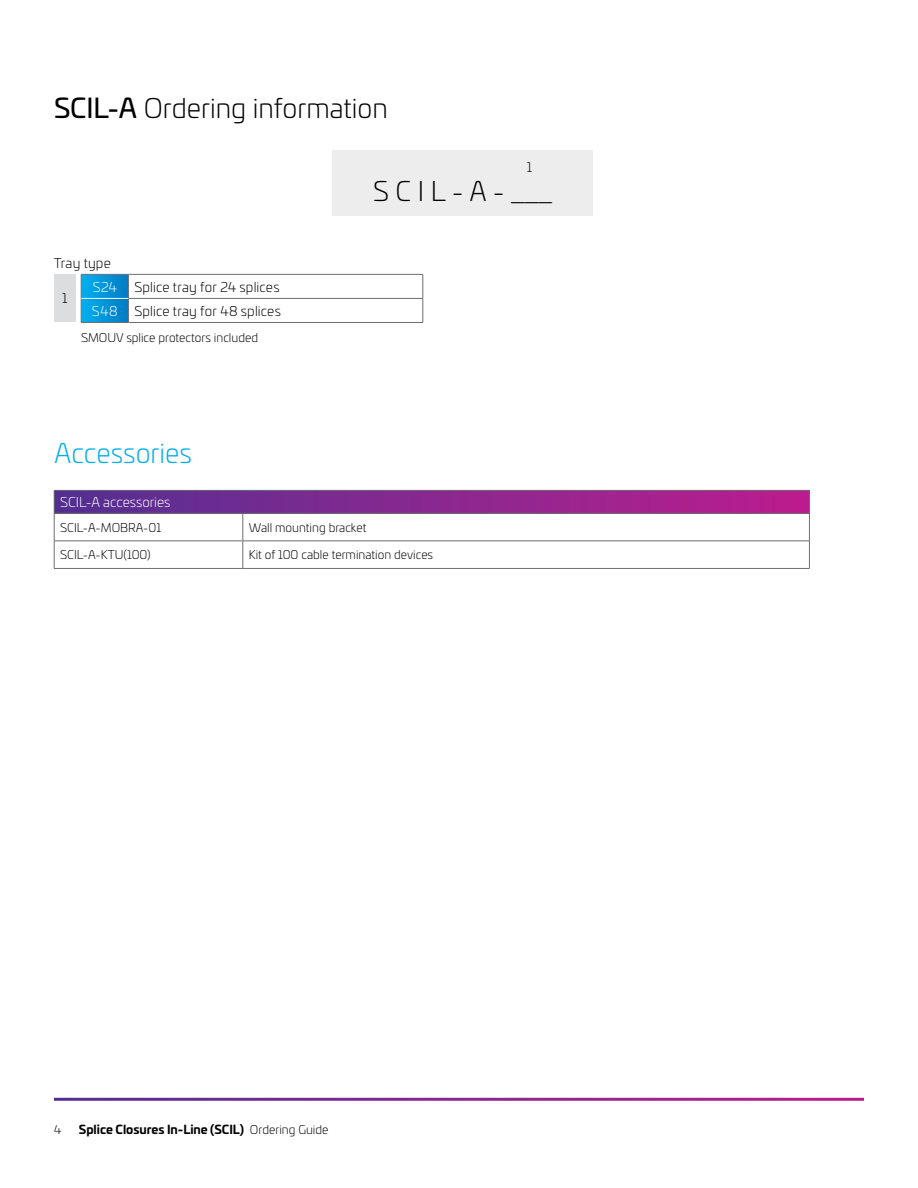
<style>
.page{position:relative;width:918px;height:1188px;background:#fff}
.page>*{position:absolute;margin:0;border:0;box-sizing:border-box;transform-origin:0 0}
.t1{font:300 27px "Univia Pro";color:#000}
.t2{font:300 27px "Univia Pro";color:#00aeef}
.t3{font:300 13.5px/24px "Univia Pro";letter-spacing:.015em;color:#000;text-align:right}
.t4{font:300 13.5px "Univia Pro";color:#fff}
.t5{font:300 12px "Univia Pro";color:#000}
.t6{font:700 12px "Univia Pro";color:#000}
.s1{font-weight:400}
.s2{color:#fff}
.s3{font-weight:300}
</style>
<div class="page">
<div style="left:332px;top:150px;width:261px;height:66px;background:#ededee"></div>
<svg style="left:81px;top:274px;width:343px;height:48px"></svg>
<hr style="left:81px;top:322px;width:47px;height:1px;background:#6d6e71">
<hr style="left:128px;top:322px;width:295px;height:1px;background:#6d6e71">
<hr style="left:81px;top:298px;width:47px;height:1px;background:#fff">
<div style="left:54px;top:274px;width:22px;height:48px;background:#dcddde"></div>
<div style="left:54px;top:490px;width:755px;height:23px;background:linear-gradient(to right,#543092,#bc1e8d)"></div>
<hr style="left:54px;top:490px;width:189px;height:1px;background:#6d6e71">
<hr style="left:243px;top:490px;width:567px;height:1px;background:#6d6e71">
<hr style="left:54px;top:513px;width:189px;height:1px;background:#6d6e71">
<hr style="left:243px;top:513px;width:567px;height:1px;background:#6d6e71">
<hr style="left:54px;top:541px;width:189px;height:1px;background:#6d6e71">
<svg style="left:54px;top:491px;width:1px;height:77px"></svg>
<hr style="left:243px;top:541px;width:567px;height:1px;background:#6d6e71">
<svg style="left:243px;top:513px;width:1px;height:55px"></svg>
<svg style="left:809px;top:491px;width:1px;height:77px"></svg>
<hr style="left:54px;top:568px;width:189px;height:1px;background:#6d6e71">
<hr style="left:243px;top:568px;width:567px;height:1px;background:#6d6e71">
<h1 class="t1" style="left:54px;top:89px;width:335px"><span class="s1">SCIL-A</span> Ordering information</h1>
<p class="t3" style="left:54px;top:250px;width:58px">Tray type</p>
<p class="t3" style="left:62px;top:286px;width:7px">1</p>
<p class="t5" style="left:81px;top:329px;width:179px">SMOUV splice protectors included</p>
<p class="t3" style="left:92px;top:274px;width:191px">Splice tray for 24 splices<br><span class="s2">S48</span> Splice tray for 48 splices</p>
<p class="t4" style="left:93px;top:277px;width:26px">S24</p>
<h1 class="t2" style="left:54px;top:434px;width:139px">Accessories</h1>
<p class="t3" style="left:527px;top:155px;width:7px">1</p>
<h1 class="t1" style="left:373px;top:172px;width:181px">S C I L - A - ___</h1>
<p class="t4" style="left:60px;top:493px;width:112px">SCIL-A accessories</p>
<p class="t5" style="left:60px;top:519px;width:102px">SCIL-A-MOBRA-01</p>
<p class="t5" style="left:249px;top:519px;width:119px">Wall mounting bracket</p>
<p class="t5" style="left:60px;top:547px;width:92px">SCIL-A-KTU(100)</p>
<p class="t5" style="left:249px;top:547px;width:186px">Kit of 100 cable termination devices</p>
<p class="t5" style="left:54px;top:1121px;width:9px">4</p>
<p class="t6" style="left:79px;top:1120px;width:251px">Splice Closures In-Line (SCIL) <span class="s3">Ordering Guide</span></p>
</div>
